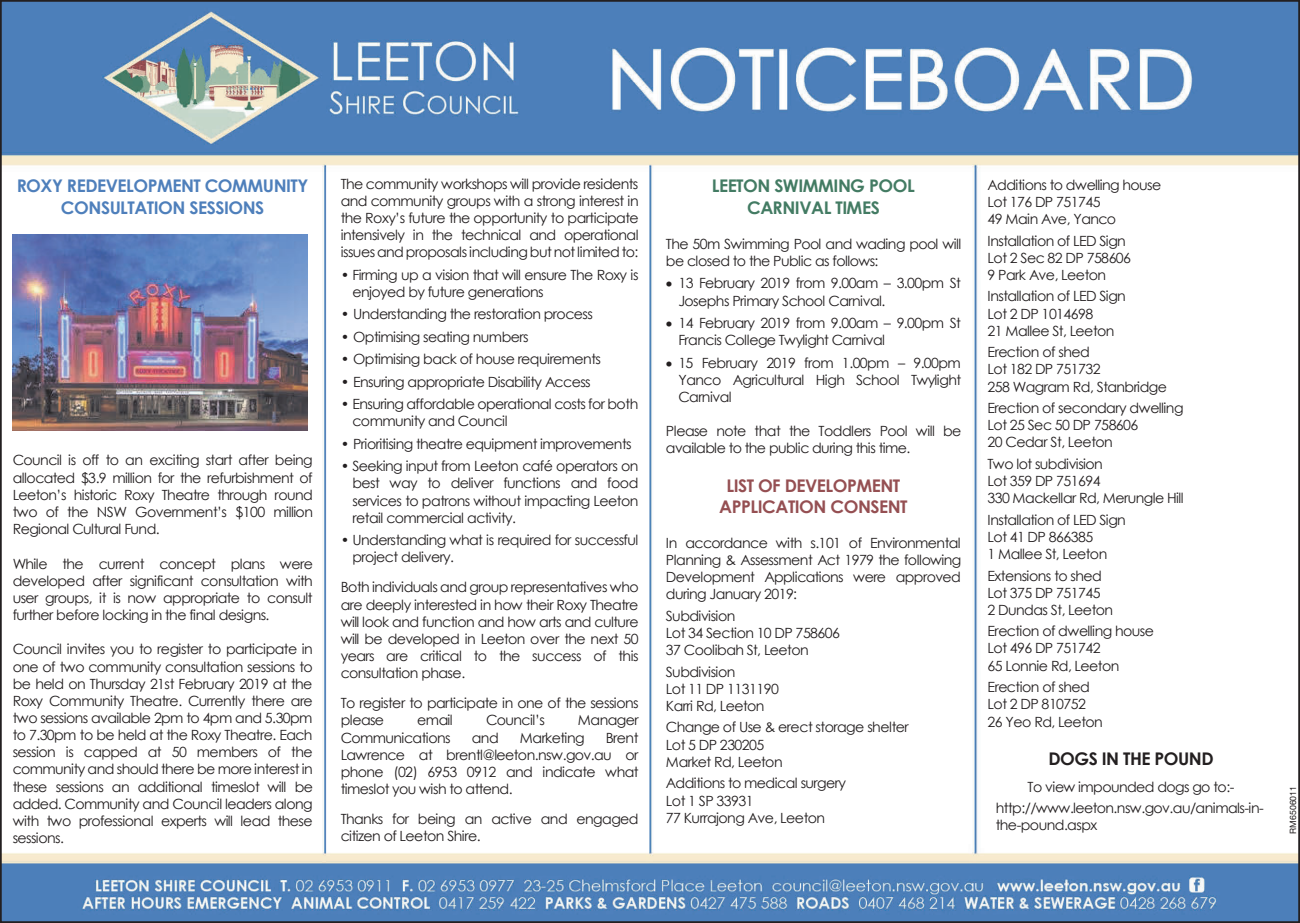
<style>
.page{position:relative;width:1300px;height:923px;background:#fff}
.page>*{position:absolute;margin:0;border:0;box-sizing:border-box;transform-origin:0 0}
.t1{font:700 17.5px/21.3px "Century Gothic";letter-spacing:-.025em;color:#4e7fbb;text-align:center}
.t2{font:700 17.5px/21.3px "Century Gothic";letter-spacing:-.03em;color:#954f52;text-align:center}
.t3{font:700 17.5px/21.3px "Century Gothic";letter-spacing:-.025em;color:#437b63;text-align:center}
.t4{font:700 17.5px "Century Gothic";letter-spacing:-.025em;color:#231f20}
.t5{font:14px/17.2px "Century Gothic";letter-spacing:-.04em;color:#231f20}
.t6{font:8.75px "Helvetica Neue LT Std";color:#231f20}
</style>
<div class="page">
<img style="left:3px;top:3px;width:1294px;height:917px">
<img style="left:13px;top:235px;width:294px;height:195px">
<div style="left:982px;top:741px;width:297px;height:102px;background:#fff"></div>
<svg style="left:667px;top:282px;width:5px;height:5px"></svg>
<svg style="left:667px;top:321px;width:5px;height:5px"></svg>
<svg style="left:667px;top:361px;width:5px;height:5px"></svg>
<p class="t1" style="left:17px;top:175px;width:293px">ROXY REDEVELOPMENT COMMUNITY<br>CONSULTATION SESSIONS</p>
<p class="t5" style="left:13px;top:451px;width:302px;text-align:justify">Council is off to an exciting start after being allocated $3.9 million for the refurbishment of Leeton’s historic Roxy Theatre through round two of the NSW Government’s $100 million Regional Cultural Fund.</p>
<p class="t5" style="left:13px;top:554px;width:302px;text-align:justify">While the current concept plans were developed after significant consultation with user groups, it is now appropriate to consult further before locking in the final designs.</p>
<p class="t5" style="left:13px;top:640px;width:302px;text-align:justify">Council invites you to register to participate in one of two community consultation sessions to be held on Thursday 21st February 2019 at the Roxy Community Theatre. Currently there are two sessions available 2pm to 4pm and 5.30pm to 7.30pm to be held at the Roxy Theatre. Each session is capped at 50 members of the community and should there be more interest in these sessions an additional timeslot will be added. Community and Council leaders along with two professional experts will lead these sessions.</p>
<p class="t5" style="left:341px;top:175px;width:299px;text-align:justify">The community workshops will provide residents and community groups with a strong interest in the Roxy’s future the opportunity to participate intensively in the technical and operational issues and proposals including but not limited to:</p>
<p class="t5" style="left:352px;top:266px;width:288px;text-indent:-12px">• Firming up a vision that will ensure The Roxy is enjoyed by future generations</p>
<p class="t5" style="left:341px;top:305px;width:254px">• Understanding the restoration process</p>
<p class="t5" style="left:341px;top:328px;width:189px">• Optimising seating numbers</p>
<p class="t5" style="left:341px;top:350px;width:262px">• Optimising back of house requirements</p>
<p class="t5" style="left:341px;top:372px;width:252px">• Ensuring appropriate Disability Access</p>
<p class="t5" style="left:352px;top:395px;width:287px;text-indent:-12px">• Ensuring affordable operational costs for both community and Council</p>
<p class="t5" style="left:341px;top:434px;width:292px">• Prioritising theatre equipment improvements</p>
<p class="t5" style="left:352px;top:457px;width:287px;text-align:justify;text-indent:-12px">• Seeking input from Leeton café operators on best way to deliver functions and food services to patrons without impacting Leeton retail commercial activity.</p>
<p class="t5" style="left:352px;top:531px;width:287px;text-indent:-12px">• Understanding what is required for successful project delivery.</p>
<p class="t5" style="left:341px;top:578px;width:300px;text-align:justify">Both individuals and group representatives who are deeply interested in how their Roxy Theatre will look and function and how arts and culture will be developed in Leeton over the next 50 years are critical to the success of this consultation phase.</p>
<p class="t5" style="left:341px;top:694px;width:299px">To register to participate in one of the sessions please</p>
<p class="t5" style="left:417px;top:711px;width:37px">email</p>
<p class="t5" style="left:486px;top:711px;width:61px">Council’s</p>
<p class="t5" style="left:578px;top:711px;width:62px">Manager</p>
<p class="t5" style="left:341px;top:728px;width:111px">Communications</p>
<p class="t5" style="left:472px;top:728px;width:28px">and</p>
<p class="t5" style="left:520px;top:728px;width:66px">Marketing</p>
<p class="t5" style="left:341px;top:728px;width:300px;text-align:justify;text-indent:265px">Brent Lawrence at brentl@leeton.nsw.gov.au or phone (02) 6953 0912 and indicate what timeslot you wish to attend.</p>
<p class="t5" style="left:341px;top:810px;width:299px">Thanks for being an active and engaged citizen of Leeton Shire.</p>
<p class="t3" style="left:712px;top:175px;width:204px">LEETON SWIMMING POOL<br>CARNIVAL TIMES</p>
<p class="t5" style="left:666px;top:235px;width:297px">The 50m Swimming Pool and wading pool will be closed to the Public as follows:</p>
<p class="t5" style="left:678px;top:274px;width:284px">13 February 2019 from 9.00am – 3.00pm St<br>Josephs Primary School Carnival.</p>
<p class="t5" style="left:678px;top:314px;width:284px">14 February 2019 from 9.00am – 9.00pm St<br>Francis College Twylight Carnival</p>
<p class="t5" style="left:678px;top:353px;width:284px;text-align:justify">15 February 2019 from 1.00pm – 9.00pm Yanco Agricultural High School Twylight Carnival</p>
<p class="t5" style="left:666px;top:422px;width:297px">Please note that the Toddlers Pool will be available to the public during this time.</p>
<p class="t2" style="left:719px;top:474px;width:190px">LIST OF DEVELOPMENT<br>APPLICATION CONSENT</p>
<p class="t5" style="left:666px;top:534px;width:297px;text-align:justify">In accordance with s.101 of Environmental Planning &amp; Assessment Act 1979 the following Development Applications were approved during January 2019:</p>
<p class="t5" style="left:666px;top:607px;width:175px">Subdivision<br>Lot 34 Section 10 DP 758606<br>37 Coolibah St, Leeton</p>
<p class="t5" style="left:666px;top:662px;width:114px">Subdivision<br>Lot 11 DP 1131190<br>Karri Rd, Leeton</p>
<p class="t5" style="left:666px;top:718px;width:244px">Change of Use &amp; erect storage shelter<br>Lot 5 DP 230205<br>Market Rd, Leeton</p>
<p class="t5" style="left:666px;top:774px;width:182px">Additions to medical surgery<br>Lot 1 SP 33931<br>77 Kurrajong Ave, Leeton</p>
<p class="t5" style="left:987px;top:176px;width:175px">Additions to dwelling house<br>Lot 176 DP 751745<br>49 Main Ave, Yanco</p>
<p class="t5" style="left:987px;top:232px;width:145px">Installation of LED Sign<br>Lot 2 Sec 82 DP 758606<br>9 Park Ave, Leeton</p>
<p class="t5" style="left:987px;top:287px;width:140px">Installation of LED Sign<br>Lot 2 DP 1014698<br>21 Mallee St, Leeton</p>
<p class="t5" style="left:987px;top:343px;width:181px">Erection of shed<br>Lot 182 DP 751732<br>258 Wagram Rd, Stanbridge</p>
<p class="t5" style="left:987px;top:399px;width:197px">Erection of secondary dwelling<br>Lot 25 Sec 50 DP 758606<br>20 Cedar St, Leeton</p>
<p class="t5" style="left:987px;top:455px;width:197px">Two lot subdivision<br>Lot 359 DP 751694<br>330 Mackellar Rd, Merungle Hill</p>
<p class="t5" style="left:987px;top:510px;width:140px">Installation of LED Sign<br>Lot 41 DP 866385<br>1 Mallee St, Leeton</p>
<p class="t5" style="left:987px;top:566px;width:127px">Extensions to shed<br>Lot 375 DP 751745<br>2 Dundas St, Leeton</p>
<p class="t5" style="left:987px;top:622px;width:168px">Erection of dwelling house<br>Lot 496 DP 751742<br>65 Lonnie Rd, Leeton</p>
<p class="t5" style="left:987px;top:678px;width:117px">Erection of shed<br>Lot 2 DP 810752<br>26 Yeo Rd, Leeton</p>
<p class="t4" style="left:1048px;top:747px;width:167px">DOGS IN THE POUND</p>
<p class="t5" style="left:996px;top:775px;width:269px;line-height:21.3px;text-align:center">To view impounded dogs go to:- http://www.leeton.nsw.gov.au/animals-in-</p>
<p class="t5" style="left:996px;top:816px;width:103px">the-pound.aspx</p>
<p class="t6" style="left:1290px;top:833px;width:49px;rotate:-90deg">RM6506011</p>
</div>
